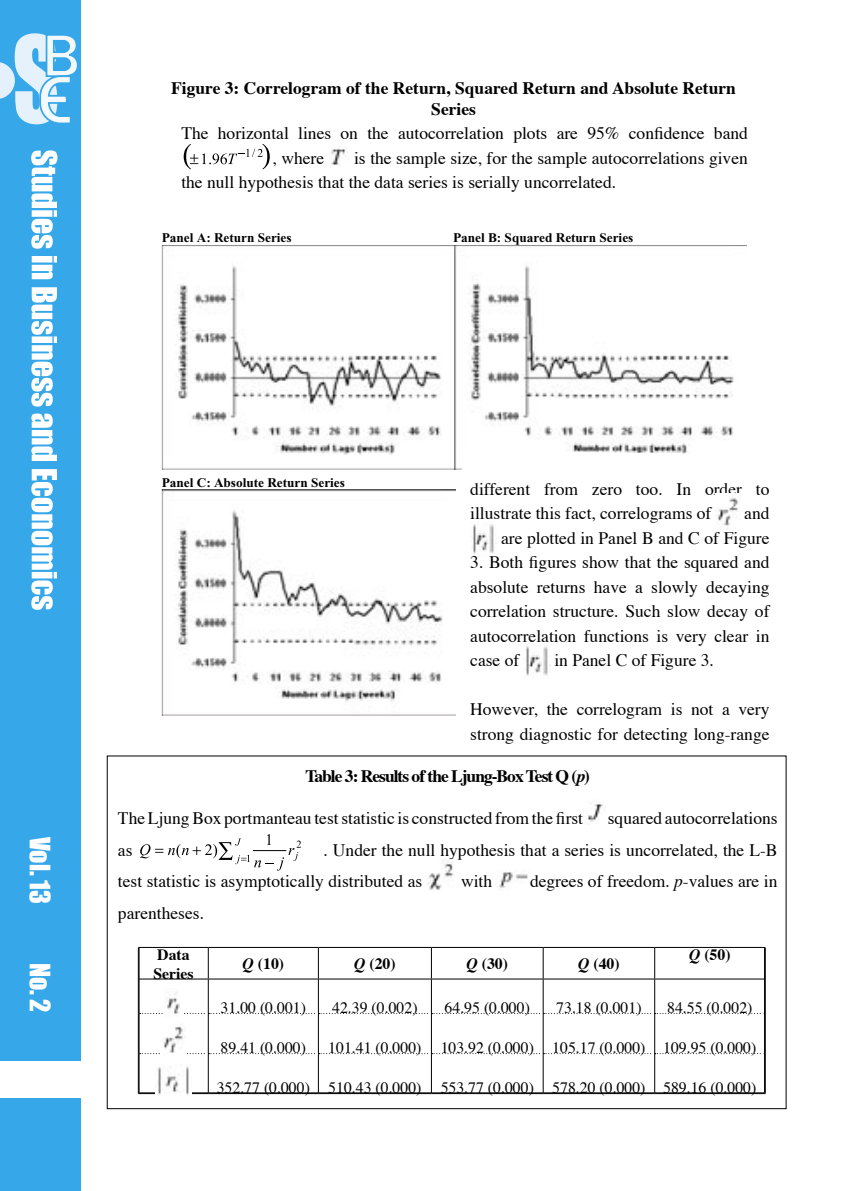
<style>
.page{position:relative;width:844px;height:1191px;background:#fff}
.page>*{position:absolute;margin:0;border:0;box-sizing:border-box;transform-origin:0 0}
.t1{font:26.07px "Impact";color:#fff}
.t2{font:17.5px/24.5px "Times";color:#000}
.t3{font:700 17.5px/21px "Times";color:#000;text-align:center}
.t4{font:700 17.5px "Times";letter-spacing:-.06em;color:#000}
.t5{font:15.75px "Times";color:#000}
.t6{font:700 15.75px "Times";color:#000}
.t7{font:700 13.3px "Times New Roman";color:#000}
.s1{font-style:italic}
</style>
<div class="page">
<div style="left:0;top:0;width:81px;height:1060px;background:#36a7e9"></div>
<div style="left:0;top:1098px;width:81px;height:93px;background:#36a7e9"></div>
<svg style="left:31px;top:150px;width:26px;height:99px"></svg>
<svg style="left:32px;top:256px;width:25px;height:23px"></svg>
<svg style="left:31px;top:287px;width:26px;height:119px"></svg>
<svg style="left:31px;top:413px;width:26px;height:48px"></svg>
<svg style="left:31px;top:469px;width:26px;height:141px"></svg>
<svg style="left:0;top:33px;width:77px;height:92px"></svg>
<img style="left:588px;top:804px;width:15px;height:18px">
<img style="left:427px;top:859px;width:27px;height:31px">
<img style="left:499px;top:872px;width:29px;height:16px">
<hr style="left:138px;top:948px;width:1px;height:31px;background:#000">
<hr style="left:139px;top:948px;width:1px;height:31px;background:#000">
<hr style="left:208px;top:948px;width:1px;height:30px;background:#000">
<hr style="left:318px;top:948px;width:1px;height:30px;background:#000">
<hr style="left:431px;top:948px;width:1px;height:30px;background:#000">
<hr style="left:542px;top:948px;width:1px;height:30px;background:#000">
<hr style="left:654px;top:948px;width:1px;height:30px;background:#000">
<hr style="left:764px;top:948px;width:1px;height:31px;background:#000">
<hr style="left:138px;top:979px;width:1px;height:34px;background:#000">
<hr style="left:139px;top:979px;width:1px;height:34px;background:#000">
<hr style="left:208px;top:979px;width:1px;height:34px;background:#000">
<hr style="left:318px;top:979px;width:1px;height:34px;background:#000">
<hr style="left:431px;top:979px;width:1px;height:34px;background:#000">
<hr style="left:542px;top:979px;width:1px;height:34px;background:#000">
<hr style="left:654px;top:979px;width:1px;height:34px;background:#000">
<hr style="left:138px;top:947px;width:70px;height:1px;background:#000">
<hr style="left:208px;top:947px;width:110px;height:1px;background:#000">
<hr style="left:318px;top:947px;width:113px;height:1px;background:#000">
<hr style="left:431px;top:947px;width:112px;height:1px;background:#000">
<hr style="left:543px;top:947px;width:111px;height:1px;background:#000">
<hr style="left:654px;top:947px;width:111px;height:1px;background:#000">
<hr style="left:139px;top:978px;width:69px;height:1px;background:#000">
<hr style="left:208px;top:978px;width:110px;height:1px;background:#000">
<hr style="left:318px;top:978px;width:113px;height:1px;background:#000">
<hr style="left:431px;top:978px;width:112px;height:1px;background:#000">
<hr style="left:543px;top:978px;width:111px;height:1px;background:#000">
<hr style="left:654px;top:978px;width:110px;height:1px;background:#000">
<hr style="left:764px;top:979px;width:1px;height:34px;background:#000">
<hr style="left:138px;top:1013px;width:1px;height:40px;background:#000">
<hr style="left:139px;top:1013px;width:1px;height:40px;background:#000">
<hr style="left:208px;top:1014px;width:1px;height:39px;background:#000">
<hr style="left:318px;top:1014px;width:1px;height:39px;background:#000">
<hr style="left:431px;top:1014px;width:1px;height:39px;background:#000">
<hr style="left:542px;top:1014px;width:1px;height:39px;background:#000">
<hr style="left:654px;top:1014px;width:1px;height:39px;background:#000">
<hr style="left:764px;top:1013px;width:1px;height:40px;background:#000">
<hr style="left:138px;top:1053px;width:1px;height:40px;background:#000">
<hr style="left:139px;top:1053px;width:1px;height:39px;background:#000">
<svg style="left:139px;top:1013px;width:625px;height:1px"></svg>
<svg style="left:139px;top:1053px;width:625px;height:1px"></svg>
<hr style="left:139px;top:1092px;width:69px;height:1px;background:#000">
<hr style="left:138px;top:1093px;width:70px;height:1px;background:#000">
<hr style="left:208px;top:1092px;width:110px;height:1px;background:#000">
<hr style="left:208px;top:1093px;width:110px;height:1px;background:#000">
<hr style="left:318px;top:1092px;width:113px;height:1px;background:#000">
<hr style="left:318px;top:1093px;width:113px;height:1px;background:#000">
<hr style="left:431px;top:1092px;width:112px;height:1px;background:#000">
<hr style="left:431px;top:1093px;width:112px;height:1px;background:#000">
<hr style="left:543px;top:1092px;width:111px;height:1px;background:#000">
<hr style="left:543px;top:1093px;width:111px;height:1px;background:#000">
<hr style="left:654px;top:1092px;width:110px;height:1px;background:#000">
<hr style="left:654px;top:1093px;width:111px;height:1px;background:#000">
<hr style="left:208px;top:1054px;width:1px;height:38px;background:#000">
<hr style="left:318px;top:1054px;width:1px;height:38px;background:#000">
<hr style="left:431px;top:1054px;width:1px;height:38px;background:#000">
<hr style="left:542px;top:1054px;width:1px;height:38px;background:#000">
<hr style="left:654px;top:1054px;width:1px;height:38px;background:#000">
<hr style="left:764px;top:1053px;width:1px;height:40px;background:#000">
<img style="left:165px;top:992px;width:17px;height:22px">
<img style="left:161px;top:1026px;width:25px;height:28px">
<img style="left:156px;top:1066px;width:35px;height:30px">
<img style="left:717px;top:497px;width:22px;height:33px">
<img style="left:473px;top:524px;width:23px;height:30px">
<img style="left:526px;top:646px;width:24px;height:30px">
<img style="left:162px;top:245px;width:584px;height:224px">
<img style="left:162px;top:490px;width:293px;height:226px">
<img style="left:330px;top:148px;width:18px;height:18px">
<svg style="left:184px;top:144px;width:86px;height:25px"></svg>
<svg style="left:140px;top:834px;width:161px;height:36px"></svg>
<p class="t3" style="left:171px;top:78px;width:566px">Figure 3: Correlogram of the Return, Squared Return and Absolute Return<br>Series</p>
<p class="t2" style="left:272px;top:122px;width:477px;text-indent:-91px">The horizontal lines on the autocorrelation plots are 95% confidence band , where</p>
<p class="t2" style="left:181px;top:147px;width:568px;text-indent:173px">is the sample size, for the sample autocorrelations given the null hypothesis that the data series is serially uncorrelated.</p>
<p class="t7" style="left:162px;top:230px;width:131px">Panel A: Return Series</p>
<p class="t7" style="left:453px;top:230px;width:182px">Panel B: Squared Return Series</p>
<h1 class="t1" style="left:56px;top:836px;width:69px;rotate:90deg">Vol. 13</h1>
<h1 class="t1" style="left:56px;top:962px;width:51px;rotate:90deg">No. 2</h1>
<p class="t7" style="left:162px;top:474px;width:184px">Panel C: Absolute Return Series</p>
<p class="t2" style="left:470px;top:477px;width:301px">different from zero too. In order to illustrate this fact, correlograms of</p>
<p class="t2" style="left:501px;top:502px;width:270px;text-align:right">and<br>are plotted in Panel B and C of Figure</p>
<p class="t2" style="left:470px;top:551px;width:301px;text-align:justify">3. Both figures show that the squared and absolute returns have a slowly decaying correlation structure. Such slow decay of autocorrelation functions is very clear in case of</p>
<p class="t2" style="left:554px;top:649px;width:161px">in Panel C of Figure 3.</p>
<p class="t2" style="left:470px;top:698px;width:301px">However, the correlogram is not a very strong diagnostic for detecting long-range</p>
<p class="t4" style="left:305px;top:764px;width:286px">Table 3: Results of the Ljung-Box Test Q (<span class="s1">p</span>)</p>
<p class="t2" style="left:118px;top:807px;width:466px">The Ljung Box portmanteau test statistic is constructed from the first</p>
<p class="t2" style="left:607px;top:807px;width:171px">squared autocorrelations</p>
<p class="t2" style="left:118px;top:838px;width:16px">as</p>
<p class="t2" style="left:118px;top:835px;width:661px;line-height:31.5px;text-indent:205px">. Under the null hypothesis that a series is uncorrelated, the L-B test statistic is asymptotically distributed as</p>
<p class="t2" style="left:461px;top:870px;width:33px">with</p>
<p class="t2" style="left:530px;top:870px;width:249px">degrees of freedom. <span class="s1">p</span>-values are in</p>
<p class="t2" style="left:118px;top:901px;width:88px">parentheses.</p>
<p class="t6" style="left:157px;top:943px;width:34px">Data</p>
<p class="t6" style="left:153px;top:962px;width:42px">Series</p>
<p class="t6" style="left:242px;top:953px;width:43px"><span class="s1">Q</span> (10)</p>
<p class="t6" style="left:354px;top:953px;width:43px"><span class="s1">Q</span> (20)</p>
<p class="t6" style="left:466px;top:953px;width:43px"><span class="s1">Q</span> (30)</p>
<p class="t6" style="left:578px;top:953px;width:43px"><span class="s1">Q</span> (40)</p>
<p class="t6" style="left:688px;top:943px;width:43px"><span class="s1">Q</span> (50)</p>
<p class="t5" style="left:220px;top:997px;width:87px">31.00 (0.001)</p>
<p class="t5" style="left:332px;top:997px;width:87px">42.39 (0.002)</p>
<p class="t5" style="left:444px;top:997px;width:87px">64.95 (0.000)</p>
<p class="t5" style="left:556px;top:997px;width:87px">73.18 (0.001)</p>
<p class="t5" style="left:667px;top:997px;width:87px">84.55 (0.002)</p>
<p class="t5" style="left:220px;top:1038px;width:87px">89.41 (0.000)</p>
<p class="t5" style="left:328px;top:1038px;width:95px">101.41 (0.000)</p>
<p class="t5" style="left:440px;top:1038px;width:95px">103.92 (0.000)</p>
<p class="t5" style="left:552px;top:1038px;width:95px">105.17 (0.000)</p>
<p class="t5" style="left:663px;top:1038px;width:95px">109.95 (0.000)</p>
<p class="t5" style="left:217px;top:1077px;width:95px">352.77 (0.000)</p>
<p class="t5" style="left:328px;top:1077px;width:95px">510.43 (0.000)</p>
<p class="t5" style="left:440px;top:1077px;width:95px">553.77 (0.000)</p>
<p class="t5" style="left:552px;top:1077px;width:95px">578.20 (0.000)</p>
<p class="t5" style="left:663px;top:1077px;width:95px">589.16 (0.000)</p>
</div>
